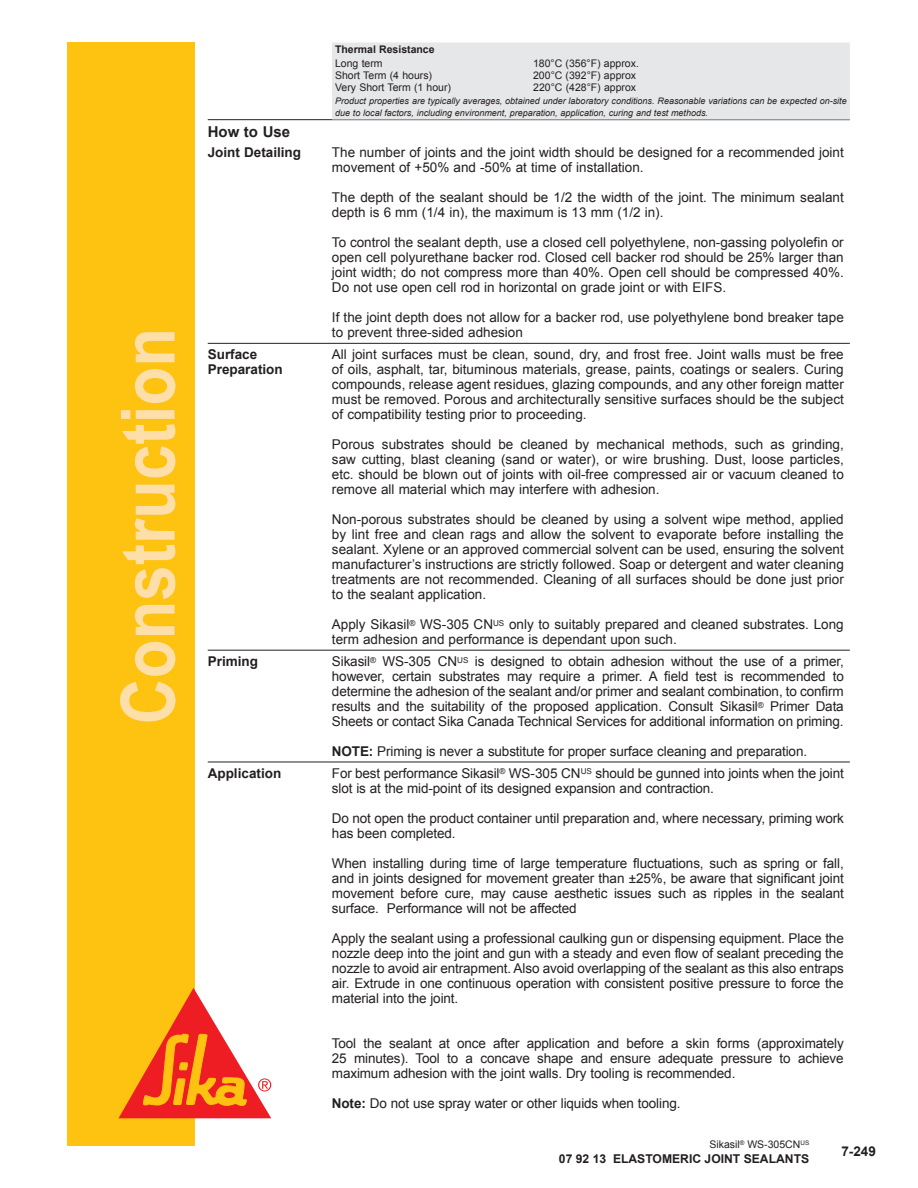
<style>
.page{position:relative;width:918px;height:1188px;background:#fff}
.page>*{position:absolute;margin:0;border:0;box-sizing:border-box;transform-origin:0 0}
.t1{font:700 75px "Arial";color:#fedfaa;scale:.85 1}
.t2{font:700 15px "Arial";color:#231f20}
.t3{font:13.5px/15px "Arial";color:#231f20;text-align:justify}
.t4{font:700 13.5px/15px "Arial";color:#231f20}
.t5{font:700 12.15px "Arial";color:#231f20}
.t6{font:10.5px "Arial";color:#231f20}
.t7{font:700 10.5px "Arial";color:#231f20}
.t8{font:italic 9px/12px "Arial";color:#231f20}
.s1{font-weight:700}
</style>
<div class="page">
<div style="left:68px;top:43px;width:127px;height:1103px;background:#fec210"></div>
<svg style="left:119px;top:988px;width:152px;height:130px"></svg>
<hr style="left:208px;top:762px;width:124px;height:1px;background:#231f20">
<hr style="left:332px;top:762px;width:518px;height:1px;background:#231f20">
<hr style="left:208px;top:343px;width:124px;height:1px;background:#231f20">
<hr style="left:332px;top:343px;width:518px;height:1px;background:#231f20">
<hr style="left:208px;top:650px;width:124px;height:1px;background:#231f20">
<hr style="left:332px;top:650px;width:518px;height:1px;background:#231f20">
<hr style="left:332px;top:119px;width:518px;height:1px;background:#231f20">
<hr style="left:208px;top:119px;width:124px;height:1px;background:#231f20">
<div style="left:332px;top:43px;width:518px;height:76px;background:#e6e7e9"></div>
<h1 class="t1" style="left:98px;top:724px;width:468px;rotate:-90deg">Construction</h1>
<p class="t7" style="left:335px;top:43px;width:101px">Thermal Resistance</p>
<p class="t6" style="left:335px;top:57px;width:49px">Long term</p>
<p class="t6" style="left:533px;top:57px;width:107px">180°C (356°F) approx.</p>
<p class="t6" style="left:335px;top:69px;width:98px">Short Term (4 hours)</p>
<p class="t6" style="left:533px;top:69px;width:104px">200°C (392°F) approx</p>
<p class="t6" style="left:335px;top:81px;width:117px">Very Short Term (1 hour)</p>
<p class="t6" style="left:533px;top:81px;width:104px">220°C (428°F) approx</p>
<p class="t8" style="left:335px;top:95px;width:513px">Product properties are typically averages, obtained under laboratory conditions. Reasonable variations can be expected on-site due to local factors, including environment, preparation, application, curing and test methods.</p>
<p class="t2" style="left:208px;top:121px;width:84px">How to Use</p>
<p class="t4" style="left:208px;top:146px;width:95px">Joint Detailing</p>
<p class="t3" style="left:332px;top:145px;width:513px">The number of joints and the joint width should be designed for a recommended joint movement of +50% and -50% at time of installation.</p>
<p class="t3" style="left:332px;top:190px;width:513px">The depth of the sealant should be 1/2 the width of the joint. The minimum sealant depth is 6 mm (1/4 in), the maximum is 13 mm (1/2 in).</p>
<p class="t3" style="left:332px;top:235px;width:513px">To control the sealant depth, use a closed cell polyethylene, non-gassing polyolefin or open cell polyurethane backer rod. Closed cell backer rod should be 25% larger than joint width; do not compress more than 40%. Open cell should be compressed 40%.<br>Do not use open cell rod in horizontal on grade joint or with EIFS.</p>
<p class="t3" style="left:332px;top:310px;width:513px">If the joint depth does not allow for a backer rod, use polyethylene bond breaker tape to prevent three-sided adhesion</p>
<p class="t4" style="left:208px;top:347px;width:77px">Surface<br>Preparation</p>
<p class="t3" style="left:332px;top:347px;width:513px">All joint surfaces must be clean, sound, dry, and frost free. Joint walls must be free of oils, asphalt, tar, bituminous materials, grease, paints, coatings or sealers. Curing compounds, release agent residues, glazing compounds, and any other foreign matter must be removed. Porous and architecturally sensitive surfaces should be the subject of compatibility testing prior to proceeding.</p>
<p class="t3" style="left:332px;top:437px;width:513px">Porous substrates should be cleaned by mechanical methods, such as grinding, saw cutting, blast cleaning (sand or water), or wire brushing. Dust, loose particles, etc. should be blown out of joints with oil-free compressed air or vacuum cleaned to remove all material which may interfere with adhesion.</p>
<p class="t3" style="left:332px;top:512px;width:513px">Non-porous substrates should be cleaned by using a solvent wipe method, applied by lint free and clean rags and allow the solvent to evaporate before installing the sealant. Xylene or an approved commercial solvent can be used, ensuring the solvent manufacturer’s instructions are strictly followed. Soap or detergent and water cleaning treatments are not recommended. Cleaning of all surfaces should be done just prior to the sealant application.</p>
<p class="t3" style="left:332px;top:617px;width:513px">Apply Sikasil<sup>®</sup> WS-305 CN<sup>US</sup> only to suitably prepared and cleaned substrates. Long term adhesion and performance is dependant upon such.</p>
<p class="t4" style="left:208px;top:654px;width:52px">Priming</p>
<p class="t3" style="left:332px;top:654px;width:513px">Sikasil<sup>®</sup> WS-305 CN<sup>US</sup> is designed to obtain adhesion without the use of a primer, however, certain substrates may require a primer. A field test is recommended to determine the adhesion of the sealant and/or primer and sealant combination, to confirm results and the suitability of the proposed application. Consult Sikasil<sup>®</sup> Primer Data Sheets or contact Sika Canada Technical Services for additional information on priming.</p>
<p class="t3" style="left:332px;top:744px;width:477px"><span class="s1">NOTE:</span> Priming is never a substitute for proper surface cleaning and preparation.</p>
<p class="t4" style="left:208px;top:766px;width:75px">Application</p>
<p class="t3" style="left:332px;top:766px;width:513px">For best performance Sikasil<sup>®</sup> WS-305 CN<sup>US</sup> should be gunned into joints when the joint slot is at the mid-point of its designed expansion and contraction.</p>
<p class="t3" style="left:332px;top:811px;width:513px">Do not open the product container until preparation and, where necessary, priming work has been completed.</p>
<p class="t3" style="left:332px;top:856px;width:513px">When installing during time of large temperature fluctuations, such as spring or fall, and in joints designed for movement greater than ±25%, be aware that significant joint movement before cure, may cause aesthetic issues such as ripples in the sealant surface. Performance will not be affected</p>
<p class="t3" style="left:332px;top:931px;width:513px">Apply the sealant using a professional caulking gun or dispensing equipment. Place the nozzle deep into the joint and gun with a steady and even flow of sealant preceding the nozzle to avoid air entrapment. Also avoid overlapping of the sealant as this also entraps air. Extrude in one continuous operation with consistent positive pressure to force the material into the joint.</p>
<p class="t3" style="left:332px;top:1036px;width:513px">Tool the sealant at once after application and before a skin forms (approximately 25 minutes). Tool to a concave shape and ensure adequate pressure to achieve maximum adhesion with the joint walls. Dry tooling is recommended.</p>
<p class="t3" style="left:332px;top:1096px;width:350px"><span class="s1">Note:</span> Do not use spray water or other liquids when tooling.</p>
<p class="t6" style="left:710px;top:1137px;width:101px">Sikasil<sup>®</sup> WS-305CN<sup>US</sup></p>
<p class="t5" style="left:559px;top:1150px;width:252px">07 92 13 ELASTOMERIC JOINT SEALANTS</p>
<p class="t4" style="left:841px;top:1144px;width:36px">7-249</p>
</div>
